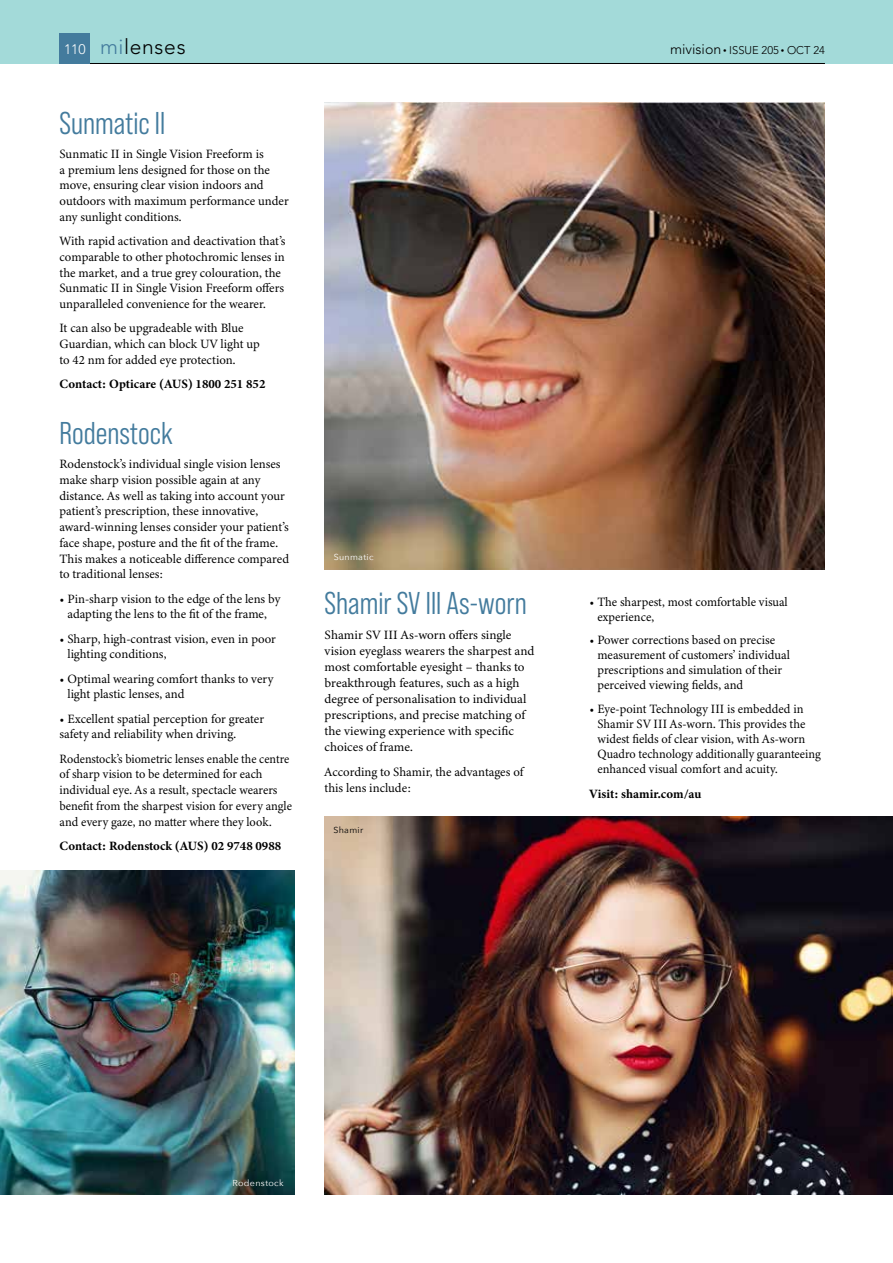
<style>
.page{position:relative;width:893px;height:1263px;background:#fff}
.page>*{position:absolute;margin:0;border:0;box-sizing:border-box;transform-origin:0 0}
.t1{font:31.5px "Bebas Neue Pro Middle";color:#437b9d}
.t2{font:300 21px "Avenir LT Std";letter-spacing:.035em;color:#000}
.t3{font:12.75px/15.8px "Minion 3";color:#000}
.t4{font:12.75px/15.8px "Minion 3";color:#000;scale:.95 1}
.t5{font:700 12.75px "Minion 3";color:#000}
.t6{font:300 11.1px "Avenir LT Std";color:#000}
.t7{font:8.7px "Avenir Next";letter-spacing:.03em;color:#fff}
.t8{font:8.7px "Avenir Next";letter-spacing:.03em;color:#000}
.s1{font-size:13.8px;color:#fff}
.s2{color:#437b9d}
.s3{font-size:14.1px}
.s4{font-size:7.05px}
</style>
<div class="page">
<div style="left:0;top:0;width:893px;height:64px;background:#a3dad9"></div>
<hr style="left:60px;top:63px;width:765px;height:1px;background:#000">
<div style="left:60px;top:33px;width:30px;height:31px;background:#437b9d"></div>
<img style="left:325px;top:102px;width:500px;height:468px">
<img style="left:0;top:870px;width:295px;height:325px">
<img style="left:325px;top:816px;width:568px;height:379px">
<h2 class="t2" style="left:64px;top:34px;width:123px"><span class="s1">110</span> <span class="s2">mi</span>lenses</h2>
<p class="t6" style="left:670px;top:44px;width:156px"><span class="s3">mivision</span> <span class="s4">•</span> ISSUE 205 <span class="s4">•</span> OCT 24</p>
<h1 class="t1" style="left:60px;top:105px;width:107px">Sunmatic II</h1>
<p class="t3" style="left:60px;top:146px;width:231px">Sunmatic II in Single Vision Freeform is<br>a premium lens designed for those on the move, ensuring clear vision indoors and outdoors with maximum performance under any sunlight conditions.</p>
<p class="t3" style="left:60px;top:233px;width:228px">With rapid activation and deactivation that’s comparable to other photochromic lenses in the market, and a true grey colouration, the Sunmatic II in Single Vision Freeform offers unparalleled convenience for the wearer.</p>
<p class="t3" style="left:60px;top:320px;width:202px">It can also be upgradeable with Blue<br>Guardian, which can block UV light up to 42 nm for added eye protection.</p>
<p class="t5" style="left:60px;top:375px;width:207px">Contact: Opticare (AUS) 1800 251 852</p>
<h1 class="t1" style="left:60px;top:415px;width:115px">Rodenstock</h1>
<p class="t3" style="left:60px;top:456px;width:231px">Rodenstock’s individual single vision lenses make sharp vision possible again at any distance. As well as taking into account your patient’s prescription, these innovative, award-winning lenses consider your patient’s face shape, posture and the fit of the frame.<br>This makes a noticeable difference compared to traditional lenses:</p>
<p class="t3" style="left:60px;top:590px;width:222px;text-align:center">• Pin-sharp vision to the edge of the lens by adapting the lens to the fit of the frame,</p>
<p class="t3" style="left:67px;top:630px;width:210px;text-indent:-8px">• Sharp, high-contrast vision, even in poor lighting conditions,</p>
<p class="t3" style="left:67px;top:670px;width:208px;text-indent:-8px">• Optimal wearing comfort thanks to very light plastic lenses, and</p>
<p class="t3" style="left:60px;top:710px;width:206px">• Excellent spatial perception for greater safety and reliability when driving.</p>
<p class="t4" style="left:60px;top:751px;width:246px">Rodenstock’s biometric lenses enable the centre of sharp vision to be determined for each individual eye. As a result, spectacle wearers benefit from the sharpest vision for every angle and every gaze, no matter where they look.</p>
<p class="t5" style="left:60px;top:837px;width:223px">Contact: Rodenstock (AUS) 02 9748 0988</p>
<p class="t7" style="left:334px;top:549px;width:41px">Sunmatic</p>
<h1 class="t1" style="left:325px;top:585px;width:204px">Shamir SV III As-worn</h1>
<p class="t3" style="left:325px;top:626px;width:211px">Shamir SV III As-worn offers single vision eyeglass wearers the sharpest and most comfortable eyesight – thanks to breakthrough features, such as a high degree of personalisation to individual prescriptions, and precise matching of the viewing experience with specific choices of frame.</p>
<p class="t3" style="left:325px;top:763px;width:200px">According to Shamir, the advantages of this lens include:</p>
<p class="t8" style="left:333px;top:822px;width:31px">Shamir</p>
<p class="t3" style="left:597px;top:594px;width:192px;line-height:15.1px;text-indent:-8px">• The sharpest, most comfortable visual experience,</p>
<p class="t3" style="left:597px;top:632px;width:194px;line-height:15.1px;text-indent:-8px">• Power corrections based on precise measurement of customers’ individual prescriptions and simulation of their perceived viewing fields, and</p>
<p class="t3" style="left:597px;top:701px;width:225px;line-height:15.1px;text-indent:-8px">• Eye-point Technology III is embedded in Shamir SV III As-worn. This provides the widest fields of clear vision, with As-worn Quadro technology additionally guaranteeing enhanced visual comfort and acuity.</p>
<p class="t5" style="left:590px;top:785px;width:113px">Visit: shamir.com/au</p>
<p class="t7" style="left:233px;top:1176px;width:53px">Rodenstock</p>
</div>
